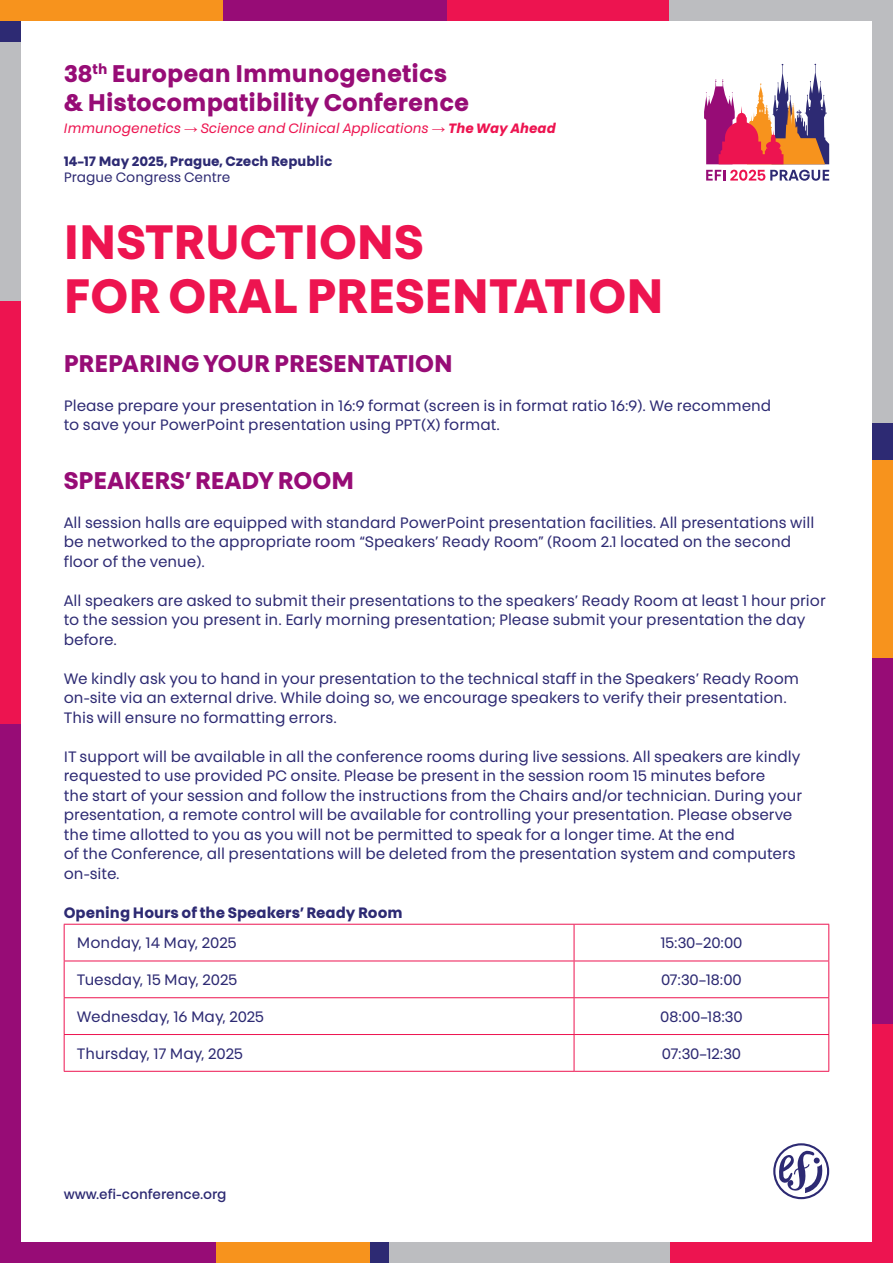
<style>
.page{position:relative;width:893px;height:1263px;background:#fff}
.page>*{position:absolute;margin:0;border:0;box-sizing:border-box;transform-origin:0 0}
.t1{font:700 48px/54px "Touche";color:#ed1450}
.t2{font:700 24px/28.8px "Touche";color:#970c76}
.t3{font:15px/19.5px "Touche";color:#2d2a73}
.t4{font:700 15px "Touche";color:#2d2a73}
.t5{font:italic 13.5px "Touche";color:#ed1450}
.t6{font:700 13.5px "Touche";color:#2d2a73}
.t7{font:500 13.5px "Touche";color:#2d2a73}
.t8{font:13.5px "Touche";color:#2d2a73}
.s1{font-family:"Arial";font-style:normal}
.s2{font-weight:700}
</style>
<div class="page">
<div style="left:0;top:0;width:223px;height:43px;background:#f7931d"></div>
<div style="left:0;top:21px;width:43px;height:22px;background:#2d2a73"></div>
<div style="left:446px;top:0;width:224px;height:43px;background:#ed1450"></div>
<div style="left:223px;top:0;width:223px;height:43px;background:#970c76"></div>
<div style="left:215px;top:1220px;width:155px;height:43px;background:#f7931d"></div>
<div style="left:850px;top:657px;width:43px;height:367px;background:#970c76"></div>
<div style="left:850px;top:1024px;width:43px;height:239px;background:#ed1450"></div>
<div style="left:0;top:301px;width:43px;height:423px;background:#ed1450"></div>
<div style="left:670px;top:1220px;width:223px;height:43px;background:#ed1450"></div>
<div style="left:670px;top:0;width:223px;height:43px;background:#bcbdc0"></div>
<div style="left:388px;top:1220px;width:282px;height:43px;background:#bcbdc0"></div>
<div style="left:370px;top:1220px;width:18px;height:43px;background:#2d2a73"></div>
<div style="left:850px;top:0;width:43px;height:423px;background:#bcbdc0"></div>
<div style="left:850px;top:423px;width:43px;height:37px;background:#2d2a73"></div>
<div style="left:0;top:724px;width:43px;height:539px;background:#970c76"></div>
<div style="left:0;top:1220px;width:215px;height:43px;background:#970c76"></div>
<div style="left:850px;top:460px;width:43px;height:197px;background:#f7931d"></div>
<div style="left:0;top:43px;width:43px;height:258px;background:#bcbdc0"></div>
<div style="left:21px;top:21px;width:851px;height:1221px;background:#fff"></div>
<svg style="left:773px;top:1143px;width:56px;height:56px"></svg>
<hr style="left:64px;top:924px;width:510px;height:1px;background:#ed1450">
<hr style="left:64px;top:924px;width:1px;height:36px;background:#ed1450">
<hr style="left:574px;top:924px;width:255px;height:1px;background:#ed1450">
<hr style="left:574px;top:924px;width:1px;height:36px;background:#ed1450">
<hr style="left:828px;top:924px;width:1px;height:36px;background:#ed1450">
<hr style="left:64px;top:960px;width:510px;height:1px;background:#ed1450">
<hr style="left:64px;top:961px;width:1px;height:36px;background:#ed1450">
<hr style="left:574px;top:960px;width:255px;height:1px;background:#ed1450">
<hr style="left:574px;top:961px;width:1px;height:36px;background:#ed1450">
<hr style="left:828px;top:961px;width:1px;height:36px;background:#ed1450">
<hr style="left:64px;top:997px;width:510px;height:1px;background:#ed1450">
<hr style="left:64px;top:998px;width:1px;height:36px;background:#ed1450">
<hr style="left:574px;top:997px;width:255px;height:1px;background:#ed1450">
<hr style="left:574px;top:998px;width:1px;height:36px;background:#ed1450">
<hr style="left:828px;top:998px;width:1px;height:36px;background:#ed1450">
<hr style="left:64px;top:1034px;width:510px;height:1px;background:#ed1450">
<hr style="left:64px;top:1035px;width:1px;height:36px;background:#ed1450">
<hr style="left:574px;top:1034px;width:255px;height:1px;background:#ed1450">
<hr style="left:574px;top:1035px;width:1px;height:36px;background:#ed1450">
<hr style="left:828px;top:1035px;width:1px;height:36px;background:#ed1450">
<hr style="left:64px;top:1071px;width:510px;height:1px;background:#ed1450">
<hr style="left:574px;top:1071px;width:255px;height:1px;background:#ed1450">
<svg style="left:706px;top:170px;width:123px;height:11px"></svg>
<svg style="left:704px;top:64px;width:125px;height:100px"></svg>
<p class="t2" style="left:64px;top:59px;width:407px">38<sup>th</sup> European Immunogenetics &amp; Histocompatibility Conference</p>
<p class="t5" style="left:64px;top:120px;width:494px">Immunogenetics <span class="s1">→</span> Science and Clinical Applications <span class="s1">→</span> <span class="s2">The Way Ahead</span></p>
<p class="t6" style="left:64px;top:152px;width:270px">14–17 May 2025, Prague, Czech Republic</p>
<p class="t8" style="left:64px;top:169px;width:168px">Prague Congress Centre</p>
<p class="t1" style="left:64px;top:215px;width:601px">INSTRUCTIONS<br>FOR ORAL PRESENTATION</p>
<p class="t2" style="left:64px;top:348px;width:391px">PREPARING YOUR PRESENTATION</p>
<p class="t3" style="left:64px;top:395px;width:709px">Please prepare your presentation in 16:9 format (screen is in format ratio 16:9). We recommend to save your PowerPoint presentation using PPT(X) format.</p>
<p class="t2" style="left:64px;top:465px;width:292px">SPEAKERS’ READY ROOM</p>
<p class="t3" style="left:64px;top:512px;width:752px">All session halls are equipped with standard PowerPoint presentation facilities. All presentations will be networked to the appropriate room “Speakers’ Ready Room” (Room 2.1 located on the second floor of the venue).</p>
<p class="t3" style="left:64px;top:590px;width:763px">All speakers are asked to submit their presentations to the speakers’ Ready Room at least 1 hour prior</p>
<p class="t3" style="left:64px;top:610px;width:743px">to the session you present in. Early morning presentation; Please submit your presentation the day</p>
<p class="t3" style="left:64px;top:629px;width:55px">before.</p>
<p class="t3" style="left:64px;top:668px;width:737px">We kindly ask you to hand in your presentation to the technical staff in the Speakers’ Ready Room on-site via an external drive. While doing so, we encourage speakers to verify their presentation.<br>This will ensure no formatting errors.</p>
<p class="t3" style="left:64px;top:746px;width:738px">IT support will be available in all the conference rooms during live sessions. All speakers are kindly</p>
<p class="t3" style="left:64px;top:766px;width:740px">requested to use provided PC onsite. Please be present in the session room 15 minutes before<br>the start of your session and follow the instructions from the Chairs and/or technician. During your presentation, a remote control will be available for controlling your presentation. Please observe the time allotted to you as you will not be permitted to speak for a longer time. At the end<br>of the Conference, all presentations will be deleted from the presentation system and computers on-site.</p>
<p class="t4" style="left:64px;top:903px;width:341px">Opening Hours of the Speakers’ Ready Room</p>
<p class="t3" style="left:77px;top:933px;width:161px">Monday, 14 May, 2025</p>
<p class="t3" style="left:660px;top:933px;width:84px">15:30–20:00</p>
<p class="t3" style="left:77px;top:970px;width:162px">Tuesday, 15 May, 2025</p>
<p class="t3" style="left:661px;top:970px;width:82px">07:30–18:00</p>
<p class="t3" style="left:77px;top:1006px;width:189px">Wednesday, 16 May, 2025</p>
<p class="t3" style="left:660px;top:1006px;width:84px">08:00–18:30</p>
<p class="t3" style="left:77px;top:1043px;width:167px">Thursday, 17 May, 2025</p>
<p class="t3" style="left:662px;top:1043px;width:81px">07:30–12:30</p>
<p class="t7" style="left:64px;top:1186px;width:164px">www.efi-conference.org</p>
</div>
